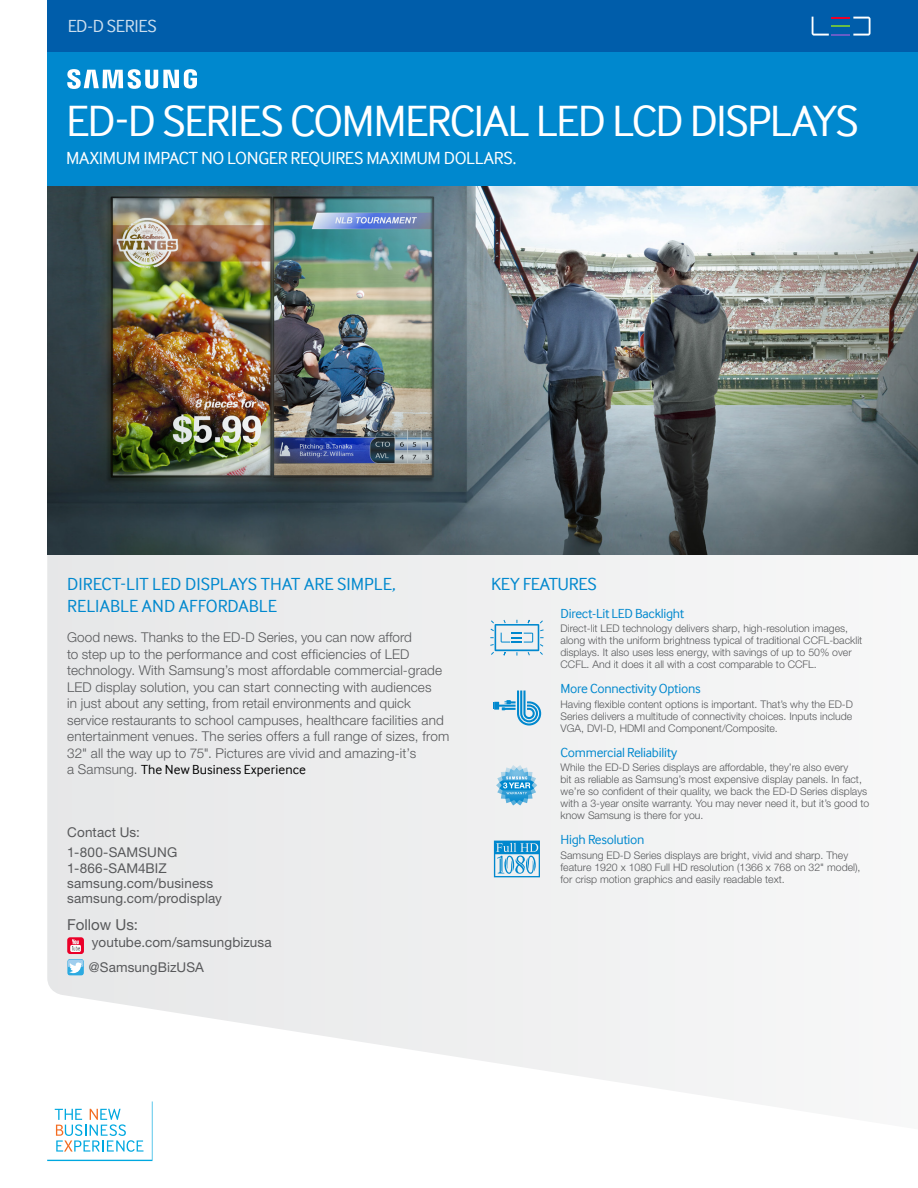
<style>
.page{position:relative;width:918px;height:1188px;background:#fff}
.page>*{position:absolute;margin:0;border:0;box-sizing:border-box;transform-origin:0 0}
.t1{font:45px "Samsung Inter Face";letter-spacing:-.035em;color:#fff}
.t2{font:18px/21.6px "Samsung Inter Face";color:#0088ce}
.t3{font:18px "Samsung Inter Face";letter-spacing:-.02em;color:#fff}
.t4{font:18px "Samsung Inter Face";letter-spacing:-.02em;color:#0088ce}
.t5{font:15.15px "Helvetica Neue";color:#58595b}
.t6{font:300 13.5px/16.5px "Helvetica Neue";letter-spacing:.01em;color:#58595b}
.t7{font:13.5px/15.1px "Helvetica Neue";letter-spacing:.01em;color:#58595b}
.t8{font:13.5px "Samsung Inter Face";letter-spacing:-.02em;color:#0088ce}
.t9{font:13.5px "Samsung Inter Face";letter-spacing:.005em;color:#000}
.t10{font:300 10.5px/12px "Helvetica Neue";color:#58595b}
.s1{font-family:"Helvetica Neue";font-weight:300;color:#58595b}
</style>
<div class="page">
<svg style="left:47px;top:555px;width:729px;height:574px"></svg>
<img style="left:47px;top:186px;width:871px;height:369px">
<svg style="left:67px;top:937px;width:17px;height:39px"></svg>
<svg style="left:47px;top:1101px;width:105px;height:60px"></svg>
<div style="left:47px;top:9px;width:871px;height:177px;background:#0088ce"></div>
<div style="left:47px;top:0;width:871px;height:52px;background:#005daa"></div>
<svg style="left:67px;top:69px;width:130px;height:20px"></svg>
<svg style="left:490px;top:619px;width:54px;height:37px"></svg>
<svg style="left:493px;top:691px;width:48px;height:35px"></svg>
<svg style="left:494px;top:841px;width:46px;height:36px"></svg>
<svg style="left:496px;top:765px;width:41px;height:41px"></svg>
<svg style="left:812px;top:17px;width:59px;height:19px"></svg>
<h2 class="t3" style="left:67px;top:16px;width:91px">ED-D SERIES</h2>
<h1 class="t1" style="left:66px;top:96px;width:794px">ED-D SERIES COMMERCIAL LED LCD DISPLAYS</h1>
<h2 class="t3" style="left:66px;top:148px;width:452px">MAXIMUM IMPACT NO LONGER REQUIRES MAXIMUM DOLLARS.</h2>
<h2 class="t2" style="left:67px;top:573px;width:330px">DIRECT-LIT LED DISPLAYS THAT ARE SIMPLE,<br>RELIABLE AND AFFORDABLE</h2>
<p class="t6" style="left:67px;top:629px;width:384px">Good news. Thanks to the ED-D Series, you can now afford<br>to step up to the performance and cost efficiencies of LED technology. With Samsung’s most affordable commercial-grade LED display solution, you can start connecting with audiences<br>in just about any setting, from retail environments and quick service restaurants to school campuses, healthcare facilities and entertainment venues. The series offers a full range of sizes, from 32" all the way up to 75". Pictures are vivid and amazing-it’s</p>
<p class="t9" style="left:67px;top:762px;width:240px"><span class="s1">a Samsung.</span> The New Business Experience</p>
<p class="t7" style="left:67px;top:825px;width:74px">Contact Us:</p>
<p class="t7" style="left:67px;top:845px;width:156px">1-800-SAMSUNG<br>1-866-SAM4BIZ samsung.com/business samsung.com/prodisplay</p>
<h3 class="t5" style="left:67px;top:916px;width:72px">Follow Us:</h3>
<p class="t7" style="left:89px;top:930px;width:184px;line-height:24.8px">youtube.com/samsungbizusa @SamsungBizUSA</p>
<h2 class="t4" style="left:491px;top:574px;width:107px">KEY FEATURES</h2>
<p class="t8" style="left:561px;top:606px;width:125px">Direct-Lit LED Backlight</p>
<p class="t10" style="left:561px;top:622px;width:303px">Direct-lit LED technology delivers sharp, high-resolution images, along with the uniform brightness typical of traditional CCFL-backlit displays. It also uses less energy, with savings of up to 50% over CCFL. And it does it all with a cost comparable to CCFL.</p>
<p class="t8" style="left:561px;top:681px;width:142px">More Connectivity Options</p>
<p class="t10" style="left:561px;top:698px;width:294px;text-align:justify">Having flexible content options is important. That’s why the ED-D Series delivers a multitude of connectivity choices. Inputs include VGA, DVI-D, HDMI and Component/Composite.</p>
<p class="t8" style="left:561px;top:745px;width:118px">Commercial Reliability</p>
<p class="t10" style="left:561px;top:761px;width:310px">While the ED-D Series displays are affordable, they’re also every<br>bit as reliable as Samsung’s most expensive display panels. In fact, we’re so confident of their quality, we back the ED-D Series displays with a 3-year onsite warranty. You may never need it, but it’s good to know Samsung is there for you.</p>
<p class="t8" style="left:561px;top:832px;width:85px">High Resolution</p>
<p class="t10" style="left:561px;top:849px;width:301px">Samsung ED-D Series displays are bright, vivid and sharp. They feature 1920 x 1080 Full HD resolution (1366 x 768 on 32" model), for crisp motion graphics and easily readable text.</p>
</div>
